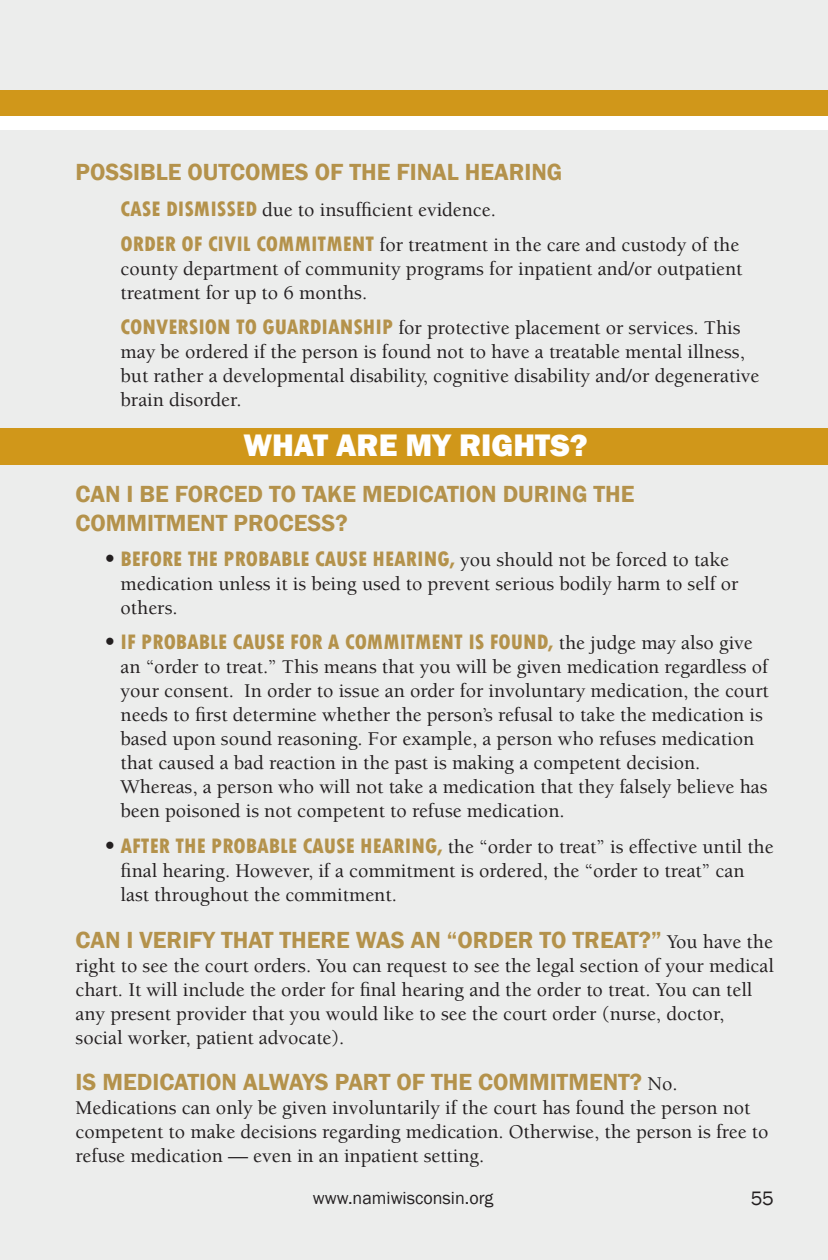
<style>
.page{position:relative;width:828px;height:1260px;background:#ecedec}
.page>*{position:absolute;margin:0;border:0;box-sizing:border-box;transform-origin:0 0}
.t1{font:800 32px "Franklin Gothic";color:#fff}
.Body_Content-_do_not{font:600 24px/28.8px "Franklin Gothic";color:#b4924b}
.bullet_points{font:800 condensed 22px "Tw Cen";color:#b4924b}
.Body_Content-_do_not-2{font:500 20px/24px "Berkeley Std";color:#231f20}
.bullet_points-2{font:500 20px/24px "Berkeley Std";color:#231f20}
.t2{font:20px "Franklin Gothic";color:#231f20}
.t3{font:18px "Franklin Gothic";color:#231f20}
.s1{font-family:"Tw Cen";font-weight:800;font-stretch:condensed;font-size:22px;color:#b4924b}
.s2{color:#231f20}
.s3{font-family:"Berkeley Std";font-weight:500;font-stretch:normal;font-size:20px;color:#231f20}
.s4{font-family:"Tw Cen";font-weight:800;font-stretch:condensed;font-size:22px}
.s5{font-family:"Berkeley Std";font-weight:500;font-size:20px;color:#231f20}
</style>
<div class="page">
<div style="left:0;top:116px;width:828px;height:14px;background:#fff"></div>
<div style="left:0;top:428px;width:828px;height:37px;background:#d0971a"></div>
<div style="left:0;top:91px;width:828px;height:25px;background:#d0971a"></div>
<p class="Body_Content-_do_not" style="left:76px;top:158px;width:488px">POSSIBLE OUTCOMES OF THE FINAL HEARING</p>
<p class="Body_Content-_do_not-2" style="left:121px;top:198px;width:377px"><span class="s1">CASE DISMISSED</span> due to insufficient evidence.</p>
<p class="Body_Content-_do_not-2" style="left:121px;top:233px;width:624px"><span class="s1">ORDER OF CIVIL COMMITMENT</span> for treatment in the care and custody of the county department of community programs for inpatient and/or outpatient treatment for up to 6 months.</p>
<p class="Body_Content-_do_not-2" style="left:121px;top:317px;width:640px"><span class="s1">CONVERSION TO GUARDIANSHIP</span> for protective placement or services. This may be ordered if the person is found not to have a treatable mental illness, but rather a developmental disability, cognitive disability and/or degenerative brain disorder.</p>
<p class="t1" style="left:243px;top:425px;width:346px">WHAT ARE MY RIGHTS?</p>
<p class="Body_Content-_do_not" style="left:76px;top:480px;width:560px">CAN I BE FORCED TO TAKE MEDICATION DURING THE<br>COMMITMENT PROCESS?</p>
<p class="bullet_points" style="left:105px;top:546px;width:626px"><span class="s2">•</span> BEFORE THE PROBABLE CAUSE HEARING, <span class="s3">you should not be forced to take</span></p>
<p class="bullet_points-2" style="left:121px;top:572px;width:620px">medication unless it is being used to prevent serious bodily harm to self or others.</p>
<p class="bullet_points" style="left:105px;top:629px;width:650px"><span class="s2">•</span> IF PROBABLE CAUSE FOR A COMMITMENT IS FOUND, <span class="s3">the judge may also give</span></p>
<p class="bullet_points-2" style="left:121px;top:656px;width:650px">an “order to treat.” This means that you will be given medication regardless of your consent. In order to issue an order for involuntary medication, the court needs to first determine whether the person’s refusal to take the medication is based upon sound reasoning. For example, a person who refuses medication that caused a bad reaction in the past is making a competent decision.<br>Whereas, a person who will not take a medication that they falsely believe has been poisoned is not competent to refuse medication.</p>
<p class="bullet_points-2" style="left:121px;top:835px;width:655px;text-indent:-16px"><span class="s4">•</span> <span class="s1">AFTER THE PROBABLE CAUSE HEARING,</span> the “order to treat” is effective until the final hearing. However, if a commitment is ordered, the “order to treat” can last throughout the commitment.</p>
<p class="Body_Content-_do_not" style="left:76px;top:926px;width:699px">CAN I VERIFY THAT THERE WAS AN “ORDER TO TREAT?” <span class="s5">You have the</span></p>
<p class="Body_Content-_do_not-2" style="left:76px;top:954px;width:700px">right to see the court orders. You can request to see the legal section of your medical chart. It will include the order for final hearing and the order to treat. You can tell any present provider that you would like to see the court order (nurse, doctor, social worker, patient advocate).</p>
<p class="Body_Content-_do_not" style="left:76px;top:1068px;width:604px">IS MEDICATION ALWAYS PART OF THE COMMITMENT? <span class="s5">No.</span></p>
<p class="Body_Content-_do_not-2" style="left:76px;top:1097px;width:694px">Medications can only be given involuntarily if the court has found the person not competent to make decisions regarding medication. Otherwise, the person is free to refuse medication — even in an inpatient setting.</p>
<p class="t3" style="left:313px;top:1187px;width:182px">www.namiwisconsin.org</p>
<p class="t2" style="left:751px;top:1186px;width:25px">55</p>
</div>
